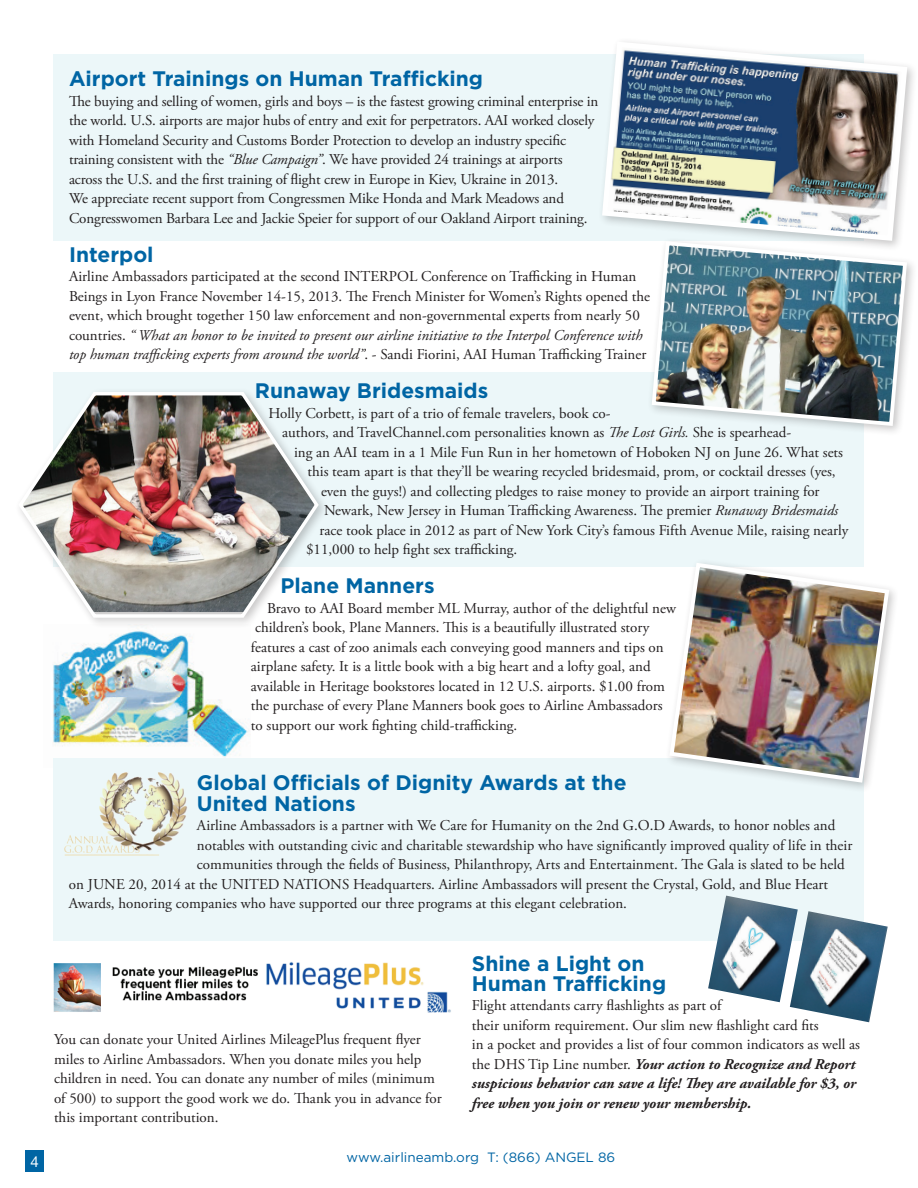
<style>
.page{position:relative;width:918px;height:1188px;background:#fff}
.page>*{position:absolute;margin:0;border:0;box-sizing:border-box;transform-origin:0 0}
.t1{font:700 21px/19.5px "Gotham";color:#0065a4}
.t2{font:15px/19.5px "Adobe Garamond Pro";color:#231f20}
.t3{font:15px "Helvetica Neue";color:#fff}
.t4{font:13.5px "Gotham";color:#0065a4}
.s1{font-style:italic}
.s2{font-weight:700;font-style:italic}
</style>
<div class="page">
<img style="left:53px;top:630px;width:197px;height:127px">
<div style="left:53px;top:54px;width:811px;height:187px;background:#ecf7f9"></div>
<div style="left:53px;top:372px;width:811px;height:195px;background:#ecf7f9"></div>
<div style="left:53px;top:758px;width:811px;height:183px;background:#ecf7f9"></div>
<div style="left:597px;top:37px;width:321px;height:214px;background:#231f20;opacity:.25"></div>
<img style="left:599px;top:39px;width:311px;height:205px">
<div style="left:647px;top:237px;width:270px;height:200px;background:#231f20;opacity:.25"></div>
<img style="left:650px;top:239px;width:259px;height:189px">
<div style="left:14px;top:387px;width:315px;height:242px;background:#231f20;opacity:.25"></div>
<img style="left:16px;top:389px;width:305px;height:230px">
<div style="left:26px;top:1150px;width:18px;height:22px;background:#0065a4"></div>
<img style="left:53px;top:962px;width:398px;height:51px">
<img style="left:708px;top:896px;width:90px;height:106px">
<img style="left:790px;top:911px;width:98px;height:111px">
<div style="left:665px;top:558px;width:235px;height:235px;background:#231f20;opacity:.25"></div>
<img style="left:667px;top:561px;width:225px;height:224px">
<img style="left:64px;top:772px;width:123px;height:84px">
<h1 class="t1" style="left:69px;top:69px;width:416px">Airport Trainings on Human Trafficking</h1>
<p class="t2" style="left:69px;top:92px;width:531px">The buying and selling of women, girls and boys – is the fastest growing criminal enterprise in the world. U.S. airports are major hubs of entry and exit for perpetrators. AAI worked closely with Homeland Security and Customs Border Protection to develop an industry specific training consistent with the <span class="s1">“Blue Campaign”</span>. We have provided 24 trainings at airports across the U.S. and the first training of flight crew in Europe in Kiev, Ukraine in 2013.<br>We appreciate recent support from Congressmen Mike Honda and Mark Meadows and Congresswomen Barbara Lee and Jackie Speier for support of our Oakland Airport training.</p>
<h1 class="t1" style="left:69px;top:244px;width:86px">Interpol</h1>
<p class="t2" style="left:69px;top:267px;width:583px">Airline Ambassadors participated at the second INTERPOL Conference on Trafficking in Human Beings in Lyon France November 14-15, 2013. The French Minister for Women’s Rights opened the event, which brought together 150 law enforcement and non-governmental experts from nearly 50 countries. <span class="s1">“ What an honor to be invited to present our airline initiative to the Interpol Conference with top human trafficking experts from around the world”</span>. - Sandi Fiorini, AAI Human Trafficking Trainer</p>
<h1 class="t1" style="left:255px;top:381px;width:235px">Runaway Bridesmaids</h1>
<p class="t2" style="left:268px;top:404px;width:343px">Holly Corbett, is part of a trio of female travelers, book co-</p>
<p class="t2" style="left:282px;top:423px;width:511px">authors, and TravelChannel.com personalities known as <span class="s1">The Lost Girls.</span> She is spearhead-</p>
<p class="t2" style="left:294px;top:443px;width:551px">ing an AAI team in a 1 Mile Fun Run in her hometown of Hoboken NJ on June 26. What sets</p>
<p class="t2" style="left:308px;top:462px;width:530px">this team apart is that they’ll be wearing recycled bridesmaid, prom, or cocktail dresses (yes,</p>
<p class="t2" style="left:321px;top:482px;width:500px">even the guys!) and collecting pledges to raise money to provide an airport training for</p>
<p class="t2" style="left:324px;top:501px;width:516px">Newark, New Jersey in Human Trafficking Awareness. The premier <span class="s1">Runaway Bridesmaids</span></p>
<p class="t2" style="left:320px;top:521px;width:530px">race took place in 2012 as part of New York City’s famous Fifth Avenue Mile, raising nearly</p>
<p class="t2" style="left:306px;top:540px;width:213px">$11,000 to help fight sex trafficking.</p>
<h1 class="t1" style="left:280px;top:576px;width:156px">Plane Manners</h1>
<p class="t2" style="left:251px;top:599px;width:427px;text-indent:16px">Bravo to AAI Board member ML Murray, author of the delightful new children’s book, Plane Manners. This is a beautifully illustrated story features a cast of zoo animals each conveying good manners and tips on airplane safety. It is a little book with a big heart and a lofty goal, and available in Heritage bookstores located in 12 U.S. airports. $1.00 from the purchase of every Plane Manners book goes to Airline Ambassadors to support our work fighting child-trafficking.</p>
<h1 class="t1" style="left:197px;top:771px;width:431px;line-height:21px">Global Officials of Dignity Awards at the<br>United Nations</h1>
<p class="t2" style="left:197px;top:816px;width:640px">Airline Ambassadors is a partner with We Care for Humanity on the 2nd G.O.D Awards, to honor nobles and</p>
<p class="t2" style="left:197px;top:836px;width:657px">notables with outstanding civic and charitable stewardship who have significantly improved quality of life in their</p>
<p class="t2" style="left:197px;top:855px;width:649px">communities through the fields of Business, Philanthropy, Arts and Entertainment. The Gala is slated to be held</p>
<p class="t2" style="left:69px;top:875px;width:761px">on JUNE 20, 2014 at the UNITED NATIONS Headquarters. Airline Ambassadors will present the Crystal, Gold, and Blue Heart</p>
<p class="t2" style="left:69px;top:894px;width:560px">Awards, honoring companies who have supported our three programs at this elegant celebration.</p>
<p class="t3" style="left:31px;top:1153px;width:10px">4</p>
<p class="t2" style="left:54px;top:1030px;width:389px">You can donate your United Airlines MileagePlus frequent flyer miles to Airline Ambassadors. When you donate miles you help children in need. You can donate any number of miles (minimum of 500) to support the good work we do. Thank you in advance for this important contribution.</p>
<h1 class="t1" style="left:472px;top:953px;width:196px">Shine a Light on<br>Human Trafficking</h1>
<p class="t2" style="left:472px;top:996px;width:390px">Flight attendants carry flashlights as part of<br>their uniform requirement. Our slim new flashlight card fits<br>in a pocket and provides a list of four common indicators as well as the DHS Tip Line number. <span class="s2">Your action to Recognize and Report suspicious behavior can save a life! They are available for $3, or free when you join or renew your membership.</span></p>
<p class="t4" style="left:347px;top:1149px;width:270px">www.airlineamb.org T: (866) ANGEL 86</p>
</div>
